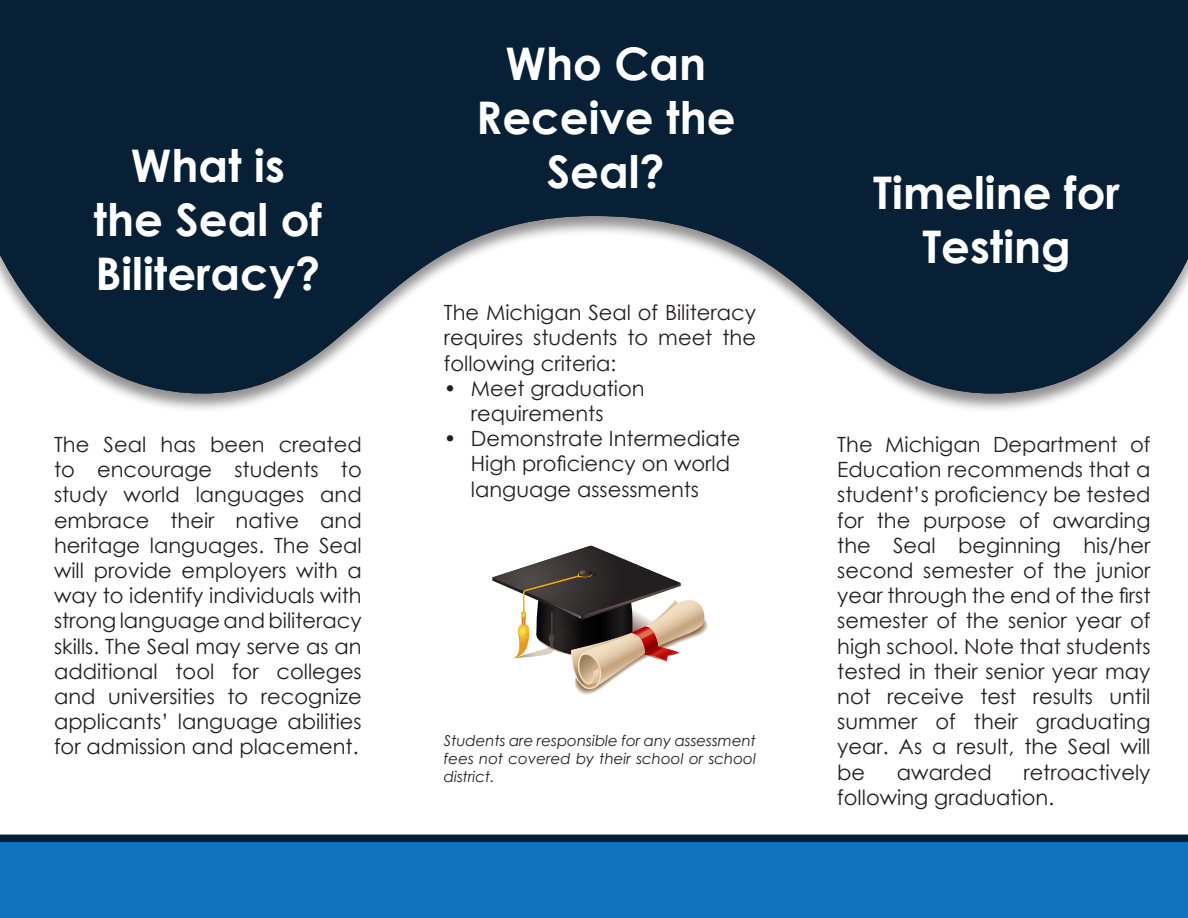
<style>
.page{position:relative;width:1188px;height:918px;background:#082036}
.page>*{position:absolute;margin:0;border:0;box-sizing:border-box;transform-origin:0 0}
.t1{font:700 45px/54px "Century Gothic";color:#fff;text-align:center}
.t2{font:21px/25.2px "Century Gothic";color:#231f20;text-align:justify}
.t3{font:italic 15px/18px "Century Gothic";color:#231f20;text-align:justify}
</style>
<div class="page">
<div style="left:0;top:214px;width:1188px;height:704px;background:#231f20;opacity:.5"></div>
<div style="left:0;top:841px;width:1188px;height:77px;background:#1074bc"></div>
<div style="left:0;top:835px;width:1188px;height:7px;background:#082036"></div>
<svg style="left:492px;top:546px;width:216px;height:149px;background:#b2a9a2"></svg>
<p class="t1" style="left:94px;top:136px;width:230px">What is the Seal of<br>Biliteracy?</p>
<p class="t2" style="left:54px;top:432px;width:309px">The Seal has been created to encourage students to study world languages and embrace their native and heritage languages. The Seal will provide employers with a way to identify individuals with strong language and biliteracy skills. The Seal may serve as an additional tool for colleges and universities to recognize applicants’ language abilities for admission and placement.</p>
<p class="t1" style="left:476px;top:35px;width:261px">Who Can<br>Receive the<br>Seal?</p>
<p class="t2" style="left:444px;top:300px;width:314px">The Michigan Seal of Biliteracy requires students to meet the following criteria:</p>
<p class="t2" style="left:471px;top:375px;width:175px;text-indent:-27px">• Meet graduation requirements</p>
<p class="t2" style="left:471px;top:426px;width:271px;text-align:left;text-indent:-27px">• Demonstrate Intermediate<br>High proficiency on world language assessments</p>
<p class="t3" style="left:444px;top:732px;width:314px">Students are responsible for any assessment fees not covered by their school or school district.</p>
<p class="t1" style="left:873px;top:163px;width:248px">Timeline for<br>Testing</p>
<p class="t2" style="left:837px;top:432px;width:315px">The Michigan Department of Education recommends that a student’s proficiency be tested for the purpose of awarding the Seal beginning his/her second semester of the junior year through the end of the first semester of the senior year of high school. Note that students tested in their senior year may not receive test results until summer of their graduating year. As a result, the Seal will be</p>
<p class="t2" style="left:837px;top:759px;width:315px;text-indent:186px">retroactively following graduation.</p>
<p class="t2" style="left:897px;top:759px;width:96px">awarded</p>
</div>
